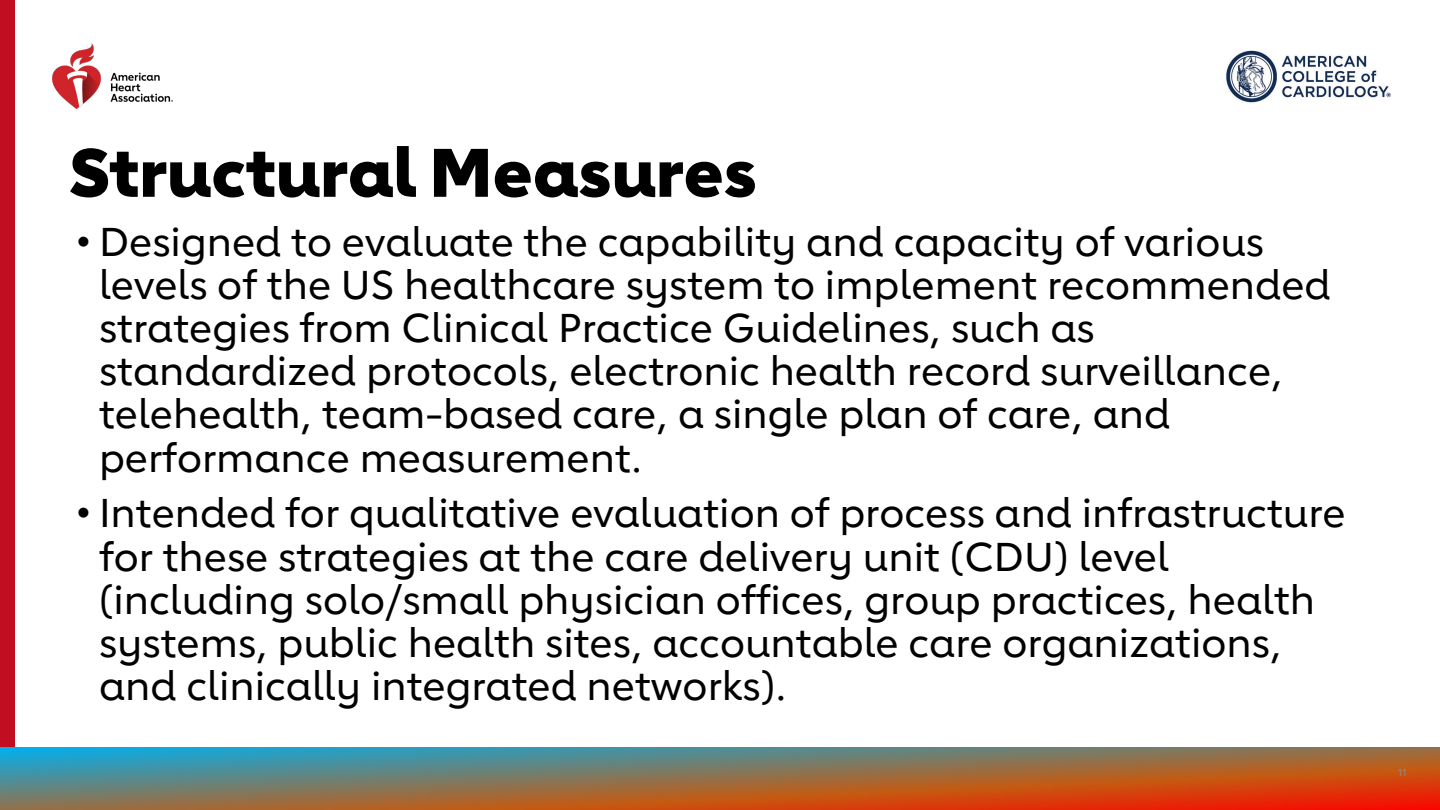
<style>
.page{position:relative;width:1440px;height:810px;background:#fff}
.page>*{position:absolute;margin:0;border:0;box-sizing:border-box;transform-origin:0 0}
.t1{font:800 67.5px "Lub Dub";color:#000}
.t2{font:500 40px/43.2px "Lub Dub";color:#000}
.t3{font:500 10px "Lub Dub";color:#8a8b8a}
.s1{font-family:"Arial";font-weight:400}
</style>
<div class="page">
<div style="left:0;top:0;width:14px;height:810px;background:#c10e21"></div>
<img style="left:52px;top:44px;width:120px;height:65px">
<img style="left:1226px;top:50px;width:165px;height:53px">
<svg style="left:0;top:747px;width:1440px;height:63px;background:#8f6c50"></svg>
<h1 class="t1" style="left:69px;top:132px;width:689px">Structural Measures</h1>
<p class="t2" style="left:99px;top:219px;width:1233px;text-indent:-23px"><span class="s1">•</span> Designed to evaluate the capability and capacity of various levels of the US healthcare system to implement recommended strategies from Clinical Practice Guidelines, such as standardized protocols, electronic health record surveillance, telehealth, team-based care, a single plan of care, and performance measurement.</p>
<p class="t2" style="left:99px;top:491px;width:1248px;text-indent:-23px"><span class="s1">•</span> Intended for qualitative evaluation of process and infrastructure for these strategies at the care delivery unit (CDU) level (including solo/small physician offices, group practices, health systems, public health sites, accountable care organizations, and clinically integrated networks).</p>
<p class="t3" style="left:1398px;top:767px;width:10px">11</p>
</div>
